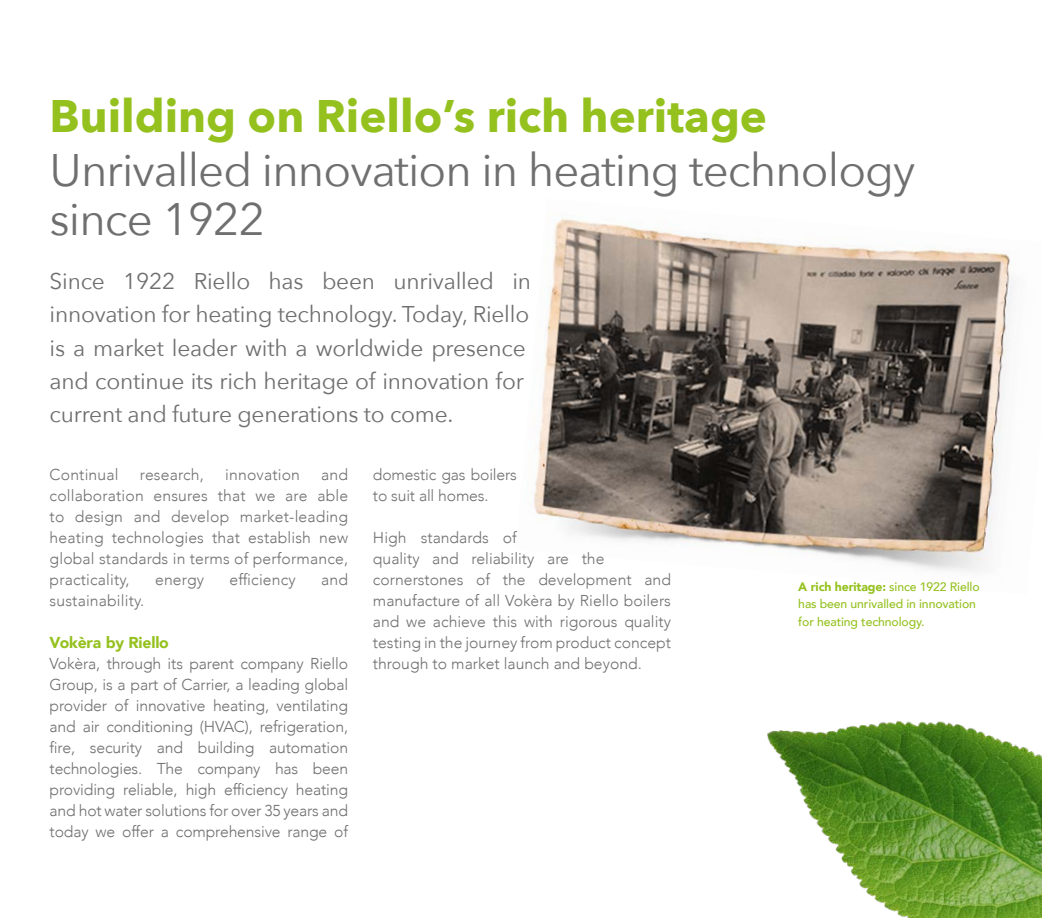
<style>
.page{position:relative;width:1042px;height:918px;background:#fff}
.page>*{position:absolute;margin:0;border:0;box-sizing:border-box;transform-origin:0 0}
.t1{font:45.5px/49px "Avenir Next";letter-spacing:-.02em;color:#706f6f}
.t2{font:700 45.5px "Avenir Next";color:#95c11f}
.t3{font:22.75px/33.2px "Avenir Next";letter-spacing:-.01em;color:#706f6f}
.t4{font:300 15.75px/21px "Avenir";color:#706f6f;text-align:justify}
.t5{font:900 15.75px "Avenir";letter-spacing:-.01em;color:#95c11f}
.t6{font:500 12.25px/17.5px "Avenir";letter-spacing:-.01em;color:#95c11f}
.s1{font-weight:900}
</style>
<div class="page">
<img style="left:534px;top:218px;width:480px;height:354px">
<img style="left:767px;top:721px;width:275px;height:197px">
<p class="t2" style="left:50px;top:77px;width:719px">Building on Riello’s rich heritage</p>
<p class="t1" style="left:50px;top:144px;width:867px">Unrivalled innovation in heating technology since 1922</p>
<p class="t3" style="left:50px;top:263px;width:483px">Since 1922 Riello has been unrivalled in innovation for heating technology. Today, Riello is a market leader with a worldwide presence and continue its rich heritage of innovation for current and future generations to come.</p>
<p class="t4" style="left:50px;top:464px;width:300px;text-indent:272px">and collaboration ensures that we are able to design and develop market-leading heating technologies that establish new global standards in terms of performance, practicality,</p>
<p class="t4" style="left:50px;top:464px;width:70px">Continual</p>
<p class="t4" style="left:140px;top:464px;width:66px">research,</p>
<p class="t4" style="left:225px;top:464px;width:76px">innovation</p>
<p class="t4" style="left:155px;top:569px;width:50px">energy</p>
<p class="t4" style="left:229px;top:569px;width:68px">efficiency</p>
<p class="t4" style="left:321px;top:569px;width:28px">and</p>
<p class="t4" style="left:50px;top:590px;width:96px">sustainability.</p>
<p class="t5" style="left:50px;top:629px;width:121px">Vokèra by Riello</p>
<p class="t4" style="left:50px;top:653px;width:300px">Vokèra, through its parent company Riello Group, is a part of Carrier, a leading global provider of innovative heating, ventilating and air conditioning (HVAC), refrigeration, fire, security and building automation technologies. The company has been providing reliable, high efficiency heating and hot water solutions for over 35 years and today we offer a comprehensive range of</p>
<p class="t4" style="left:373px;top:464px;width:145px">domestic gas boilers to suit all homes.</p>
<p class="t4" style="left:373px;top:527px;width:299px;text-align:left">High standards of<br>quality and reliability are the cornerstones of the development and manufacture of all Vokèra by Riello boilers and we achieve this with rigorous quality testing in the journey from product concept through to market launch and beyond.</p>
<p class="t6" style="left:798px;top:577px;width:183px"><span class="s1">A rich heritage:</span> since 1922 Riello has been unrivalled in innovation for heating technology.</p>
</div>
